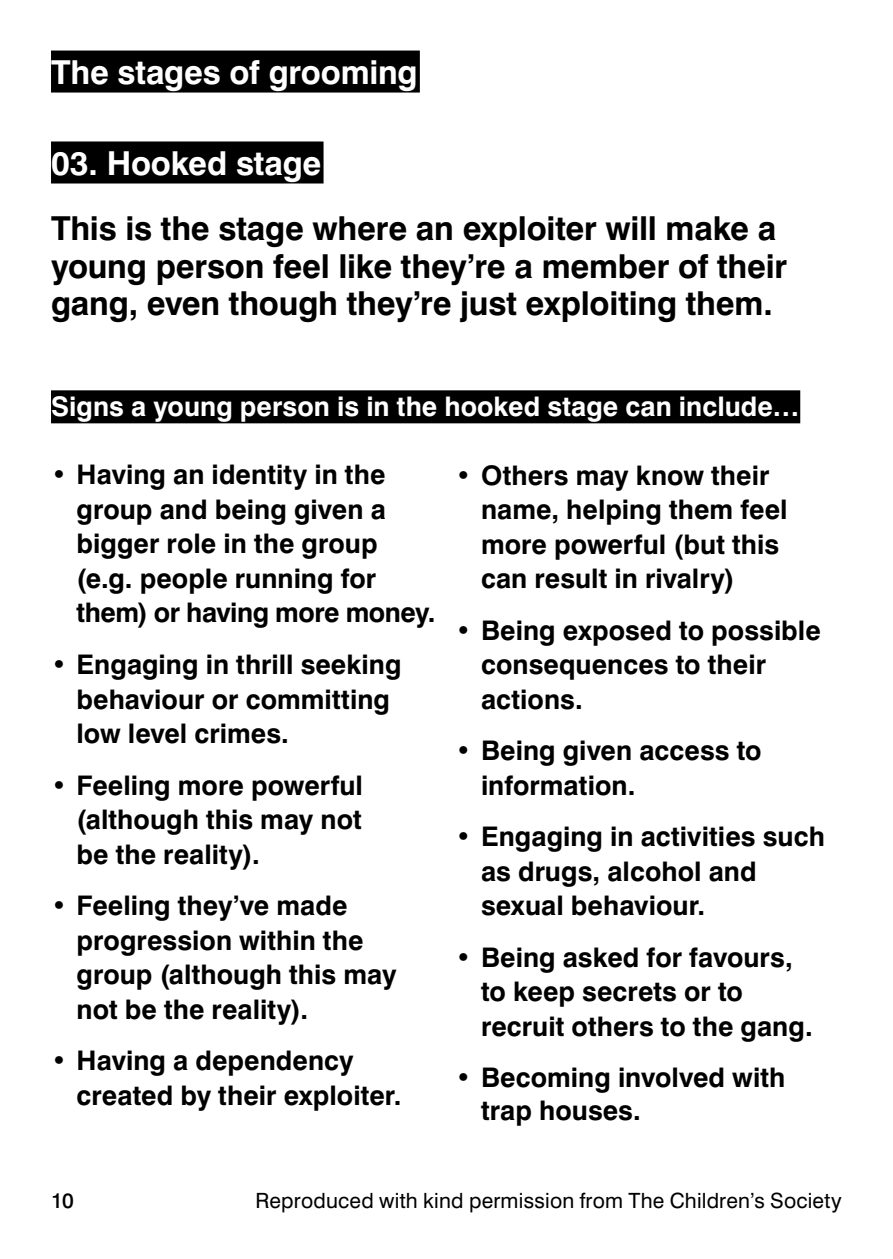
<style>
.page{position:relative;width:893px;height:1259px;background:#fff}
.page>*{position:absolute;margin:0;border:0;box-sizing:border-box;transform-origin:0 0}
.t1{font:700 33px/37.5px "Swiss 721 BT";letter-spacing:-.005em;color:#000}
.t2{font:700 33px "Swiss 721 BT";letter-spacing:-.005em;color:#fff}
.t3{font:700 27px/34.5px "Swiss 721 BT";color:#000}
.t4{font:700 27px "Swiss 721 BT";color:#fff}
.t5{font:21px "Swiss 721 BT";letter-spacing:.01em;color:#000}
.t6{font:500 21px "Swiss 721 BT";color:#000}
</style>
<div class="page">
<div style="left:51px;top:141px;width:273px;height:42px;background:#000"></div>
<div style="left:51px;top:390px;width:749px;height:33px;background:#000"></div>
<div style="left:51px;top:51px;width:369px;height:42px;background:#000"></div>
<p class="t2" style="left:51px;top:52px;width:368px">The stages of grooming</p>
<p class="t2" style="left:51px;top:143px;width:272px">03. Hooked stage</p>
<p class="t1" style="left:51px;top:209px;width:738px">This is the stage where an exploiter will make a young person feel like they’re a member of their gang, even though they’re just exploiting them.</p>
<p class="t4" style="left:51px;top:390px;width:750px">Signs a young person is in the hooked stage can include…</p>
<p class="t3" style="left:77px;top:457px;width:360px;text-indent:-26px">• Having an identity in the group and being given a bigger role in the group (e.g. people running for them) or having more money.</p>
<p class="t3" style="left:77px;top:647px;width:326px;text-indent:-26px">• Engaging in thrill seeking behaviour or committing low level crimes.</p>
<p class="t3" style="left:77px;top:767px;width:288px;text-align:justify;text-indent:-26px">• Feeling more powerful (although this may not be the reality).</p>
<p class="t3" style="left:77px;top:888px;width:322px;text-indent:-26px">• Feeling they’ve made progression within the group (although this may not be the reality).</p>
<p class="t3" style="left:77px;top:1043px;width:326px;text-indent:-26px">• Having a dependency created by their exploiter.</p>
<p class="t3" style="left:481px;top:457px;width:308px;text-indent:-26px">• Others may know their name, helping them feel more powerful (but this can result in rivalry)</p>
<p class="t3" style="left:481px;top:612px;width:341px;text-indent:-26px">• Being exposed to possible consequences to their actions.</p>
<p class="t3" style="left:481px;top:733px;width:282px;text-indent:-26px">• Being given access to information.</p>
<p class="t3" style="left:481px;top:819px;width:345px;text-indent:-26px">• Engaging in activities such as drugs, alcohol and sexual behaviour.</p>
<p class="t3" style="left:481px;top:939px;width:333px;text-indent:-26px">• Being asked for favours, to keep secrets or to recruit others to the gang.</p>
<p class="t3" style="left:481px;top:1061px;width:306px;line-height:33px;text-indent:-26px">• Becoming involved with trap houses.</p>
<p class="t6" style="left:51px;top:1187px;width:24px">10</p>
<p class="t5" style="left:255px;top:1187px;width:588px">Reproduced with kind permission from The Children’s Society</p>
</div>
